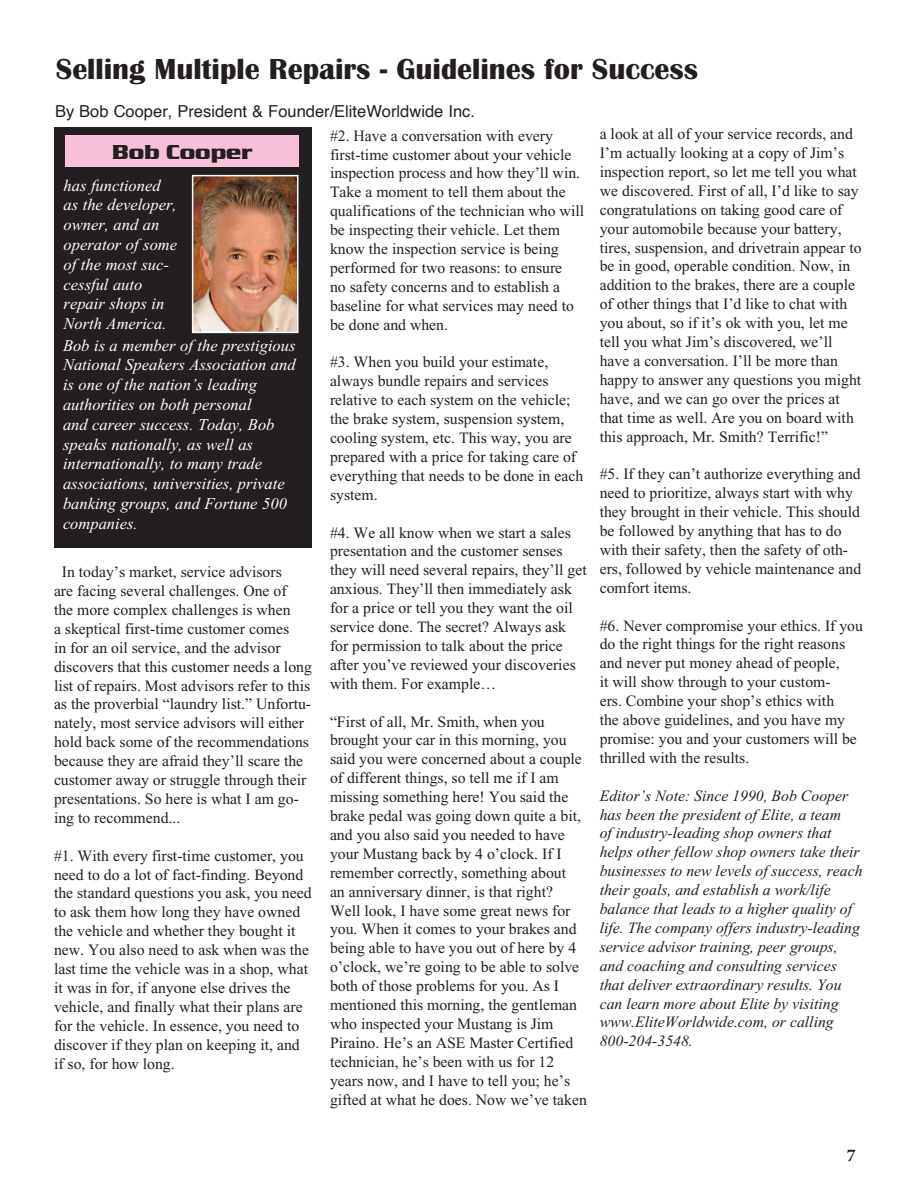
<style>
.page{position:relative;width:918px;height:1188px;background:#fff}
.page>*{position:absolute;margin:0;border:0;box-sizing:border-box;transform-origin:0 0}
.NL-heading{font:30px "Britannic Bold DTC";color:#231f20}
.t1{font:21px "Serpentine Bold DTC";color:#231f20}
.t2{font:700 18px "Minion Pro";color:#231f20}
.t3{font:italic 16.5px/19.8px "Times New Roman";color:#fff}
.t4{font:16.5px "Helvetica";color:#231f20}
.t5{font:15.75px/18.9px "Times New Roman";color:#231f20}
.t6{font:italic 15.75px/18.9px "Times New Roman";color:#231f20}
</style>
<div class="page">
<div style="left:54px;top:127px;width:258px;height:421px;background:#231f20"></div>
<div style="left:65px;top:135px;width:234px;height:32px;background:#f7c1d9"></div>
<img style="left:195px;top:178px;width:100px;height:152px">
<div style="left:192px;top:175px;width:106px;height:158px;border:2px solid #fff"></div>
<p class="NL-heading" style="left:56px;top:52px;width:644px">Selling Multiple Repairs - Guidelines for Success</p>
<p class="t4" style="left:55px;top:98px;width:422px">By Bob Cooper, President &amp; Founder/EliteWorldwide Inc.</p>
<p class="t1" style="left:112px;top:141px;width:142px">Bob Cooper</p>
<p class="t3" style="left:64px;top:175px;width:99px">has functioned</p>
<p class="t3" style="left:64px;top:195px;width:115px">as the developer,</p>
<p class="t3" style="left:64px;top:215px;width:97px">owner, and an</p>
<p class="t3" style="left:64px;top:235px;width:115px">operator of some</p>
<p class="t3" style="left:64px;top:255px;width:107px">of the most suc&shy;cessful auto repair shops in<br>North America.</p>
<p class="t3" style="left:63px;top:335px;width:234px;text-align:justify">Bob is a member of the prestigious National Speakers Association and is one of the nation’s leading</p>
<p class="t3" style="left:63px;top:395px;width:190px">authorities on both personal</p>
<p class="t3" style="left:63px;top:414px;width:213px">and career success. Today, Bob</p>
<p class="t3" style="left:63px;top:434px;width:192px">speaks nationally, as well as</p>
<p class="t3" style="left:63px;top:454px;width:201px">internationally, to many trade</p>
<p class="t3" style="left:63px;top:474px;width:223px">associations, universities, private</p>
<p class="t3" style="left:63px;top:494px;width:225px">banking groups, and Fortune 500 companies.</p>
<p class="t5" style="left:54px;top:563px;width:260px;text-indent:8px">In today’s market, service advisors<br>are facing several challenges. One of<br>the more complex challenges is when<br>a skeptical first-time customer comes<br>in for an oil service, and the advisor discovers that this customer needs a long list of repairs. Most advisors refer to this as the proverbial “laundry list.” Unfortu&shy;nately, most service advisors will either hold back some of the recommendations because they are afraid they’ll scare the customer away or struggle through their presentations. So here is what I am go&shy;ing to recommend...</p>
<p class="t5" style="left:54px;top:846px;width:259px">#1. With every first-time customer, you need to do a lot of fact-finding. Beyond the standard questions you ask, you need to ask them how long they have owned the vehicle and whether they bought it new. You also need to ask when was the last time the vehicle was in a shop, what it was in for, if anyone else drives the vehicle, and finally what their plans are for the vehicle. In essence, you need to discover if they plan on keeping it, and if so, for how long.</p>
<p class="t5" style="left:330px;top:126px;width:256px">#2. Have a conversation with every first-time customer about your vehicle inspection process and how they’ll win.<br>Take a moment to tell them about the qualifications of the technician who will be inspecting their vehicle. Let them know the inspection service is being performed for two reasons: to ensure<br>no safety concerns and to establish a baseline for what services may need to be done and when.</p>
<p class="t5" style="left:330px;top:353px;width:255px">#3. When you build your estimate, always bundle repairs and services relative to each system on the vehicle; the brake system, suspension system, cooling system, etc. This way, you are prepared with a price for taking care of everything that needs to be done in each system.</p>
<p class="t5" style="left:330px;top:523px;width:258px">#4. We all know when we start a sales presentation and the customer senses they will need several repairs, they’ll get anxious. They’ll then immediately ask for a price or tell you they want the oil service done. The secret? Always ask for permission to talk about the price after you’ve reviewed your discoveries with them. For example…</p>
<p class="t5" style="left:330px;top:712px;width:258px">“First of all, Mr. Smith, when you brought your car in this morning, you said you were concerned about a couple of different things, so tell me if I am missing something here! You said the brake pedal was going down quite a bit, and you also said you needed to have your Mustang back by 4 o’clock. If I remember correctly, something about<br>an anniversary dinner, is that right?<br>Well look, I have some great news for you. When it comes to your brakes and being able to have you out of here by 4 o’clock, we’re going to be able to solve both of those problems for you. As I mentioned this morning, the gentleman who inspected your Mustang is Jim Piraino. He’s an ASE Master Certified technician, he’s been with us for 12 years now, and I have to tell you; he’s gifted at what he does. Now we’ve taken</p>
<p class="t5" style="left:600px;top:124px;width:264px">a look at all of your service records, and I’m actually looking at a copy of Jim’s inspection report, so let me tell you what we discovered. First of all, I’d like to say congratulations on taking good care of your automobile because your battery, tires, suspension, and drivetrain appear to be in good, operable condition. Now, in addition to the brakes, there are a couple of other things that I’d like to chat with you about, so if it’s ok with you, let me tell you what Jim’s discovered, we’ll have a conversation. I’ll be more than happy to answer any questions you might have, and we can go over the prices at that time as well. Are you on board with this approach, Mr. Smith? Terrific!”</p>
<p class="t5" style="left:600px;top:465px;width:263px">#5. If they can’t authorize everything and need to prioritize, always start with why they brought in their vehicle. This should be followed by anything that has to do with their safety, then the safety of oth&shy;ers, followed by vehicle maintenance and comfort items.</p>
<p class="t5" style="left:600px;top:616px;width:265px">#6. Never compromise your ethics. If you do the right things for the right reasons and never put money ahead of people,<br>it will show through to your custom-<br>ers. Combine your shop’s ethics with<br>the above guidelines, and you have my promise: you and your customers will be thrilled with the results.</p>
<p class="t6" style="left:600px;top:786px;width:264px">Editor’s Note: Since 1990, Bob Cooper has been the president of Elite, a team<br>of industry-leading shop owners that helps other fellow shop owners take their businesses to new levels of success, reach their goals, and establish a work/life balance that leads to a higher quality of life. The company offers industry-leading service advisor training, peer groups, and coaching and consulting services that deliver extraordinary results. You can learn more about Elite by visiting www.EliteWorldwide.com, or calling 800-204-3548.</p>
<p class="t2" style="left:847px;top:1142px;width:10px">7</p>
</div>
